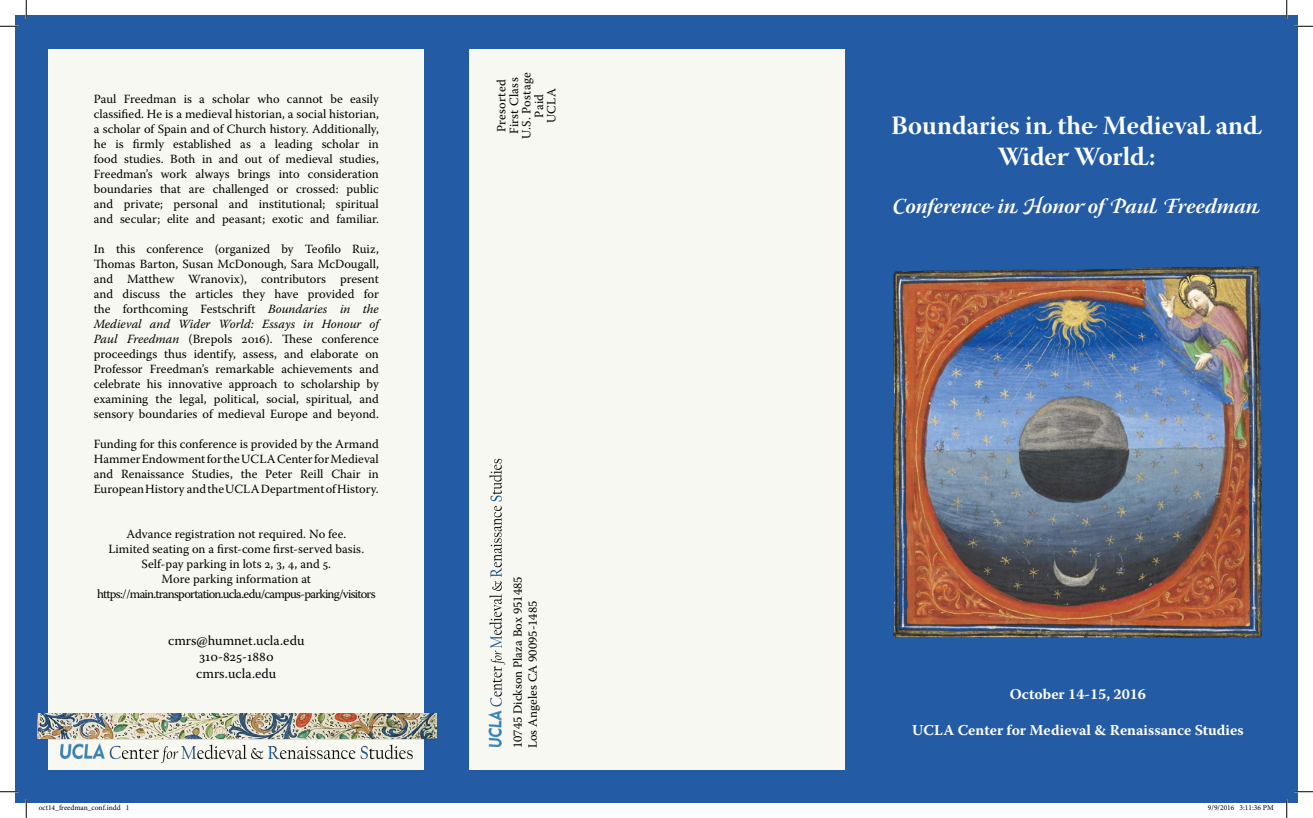
<style>
.page{position:relative;width:1313px;height:818px;background:#fff}
.page>*{position:absolute;margin:0;border:0;box-sizing:border-box;transform-origin:0 0}
.t1{font:26.25px/31.5px "Warnock Pro Bold Subh";color:#fff;text-align:center}
.t2{font:21.25px "Warnock Pro Bold It Subh";color:#fff}
.t3{font:700 15px "Warnock Pro";color:#fff}
.t4{font:13.75px "Warnock Pro";color:#000}
.t5{font:12.5px/15px "Warnock Pro";color:#000;text-align:justify}
.t6{font:12.5px "Warnock Pro";letter-spacing:-.06em;color:#000}
.t7{font:12.5px "Warnock Pro";letter-spacing:.02em;color:#000}
.t8{font:12.5px "Warnock Pro";letter-spacing:.025em;color:#000}
.t9{font:7.5px "Minion Pro";color:#000}
.s1{font-style:italic}
</style>
<div class="page">
<div style="left:15px;top:15px;width:1283px;height:787px;background:#235ca5"></div>
<img style="left:893px;top:266px;width:369px;height:372px">
<div style="left:49px;top:49px;width:375px;height:720px;background:#f8f8f2"></div>
<div style="left:469px;top:49px;width:375px;height:720px;background:#f8f8f2"></div>
<img style="left:488px;top:458px;width:18px;height:289px">
<img style="left:37px;top:713px;width:400px;height:51px">
<svg style="left:0;top:25px;width:19px;height:2px"></svg>
<svg style="left:1294px;top:25px;width:18px;height:2px"></svg>
<svg style="left:0;top:790px;width:19px;height:2px"></svg>
<svg style="left:1294px;top:790px;width:18px;height:2px"></svg>
<svg style="left:25px;top:0;width:2px;height:19px"></svg>
<svg style="left:25px;top:799px;width:2px;height:19px"></svg>
<svg style="left:1286px;top:0;width:1px;height:19px"></svg>
<svg style="left:1285px;top:799px;width:2px;height:19px"></svg>
<svg style="left:1207px;top:802px;width:66px;height:1px"></svg>
<p class="t5" style="left:94px;top:91px;width:287px">Paul Freedman is a scholar who cannot be easily classified. He is a medieval historian, a social historian, a scholar of Spain and of Church history. Additionally, he is firmly established as a leading scholar in food studies. Both in and out of medieval studies, Freedman’s work always brings into consideration boundaries that are challenged or crossed: public and private; personal and institutional; spiritual and secular; elite and peasant; exotic and familiar.</p>
<p class="t5" style="left:94px;top:241px;width:287px">In this conference (organized by Teofilo Ruiz, Thomas Barton, Susan McDonough, Sara McDougall, and Matthew Wranovix), contributors present and discuss the articles they have provided for the forthcoming Festschrift <span class="s1">Boundaries in the Medieval and Wider World: Essays in Honour of Paul Freedman</span> (Brepols 2016). These conference proceedings thus identify, assess, and elaborate on Professor Freedman’s remarkable achievements and celebrate his innovative approach to scholarship by examining the legal, political, social, spiritual, and sensory boundaries of medieval Europe and beyond.</p>
<p class="t5" style="left:94px;top:436px;width:287px">Funding for this conference is provided by the Armand Hammer Endowment for the UCLA Center for Medieval and Renaissance Studies, the Peter Reill Chair in European History and the UCLA Department of History.</p>
<p class="t5" style="left:126px;top:526px;width:221px">Advance registration not required. No fee.</p>
<p class="t5" style="left:108px;top:541px;width:257px">Limited seating on a first-come first-served basis.</p>
<p class="t5" style="left:142px;top:556px;width:191px">Self-pay parking in lots 2, 3, 4, and 5.</p>
<p class="t5" style="left:162px;top:571px;width:151px">More parking information at</p>
<p class="t6" style="left:97px;top:586px;width:280px">https://main.transportation.ucla.edu/campus-parking/visitors</p>
<p class="t4" style="left:168px;top:632px;width:138px">cmrs@humnet.ucla.edu</p>
<p class="t4" style="left:199px;top:648px;width:76px">310-825-1880</p>
<p class="t4" style="left:196px;top:665px;width:82px">cmrs.ucla.edu</p>
<p class="t8" style="left:494px;top:132px;width:54px;rotate:-90deg">Presorted</p>
<p class="t7" style="left:506px;top:134px;width:58px;rotate:-90deg">First Class</p>
<p class="t7" style="left:519px;top:139px;width:68px;rotate:-90deg">U.S. Postage</p>
<p class="t5" style="left:531px;top:118px;width:25px;rotate:-90deg">Paid</p>
<p class="t5" style="left:544px;top:123px;width:37px;rotate:-90deg">UCLA</p>
<p class="t5" style="left:510px;top:748px;width:173px;rotate:-90deg">10745 Dickson Plaza Box 951485</p>
<p class="t5" style="left:525px;top:748px;width:149px;rotate:-90deg">Los Angeles CA 90095-1485</p>
<p class="t1" style="left:891px;top:109px;width:372px">Boundaries in the Medieval and<br>Wider World:</p>
<p class="t2" style="left:892px;top:193px;width:369px">Conference in Honor of Paul Freedman</p>
<p class="t3" style="left:1009px;top:684px;width:138px">October 14-15, 2016</p>
<p class="t3" style="left:912px;top:720px;width:333px">UCLA Center for Medieval &amp; Renaissance Studies</p>
<p class="t9" style="left:39px;top:803px;width:92px">oct14_freedman_conf.indd 1</p>
<p class="t9" style="left:1208px;top:803px;width:67px">9/9/2016 3:11:36 PM</p>
</div>
